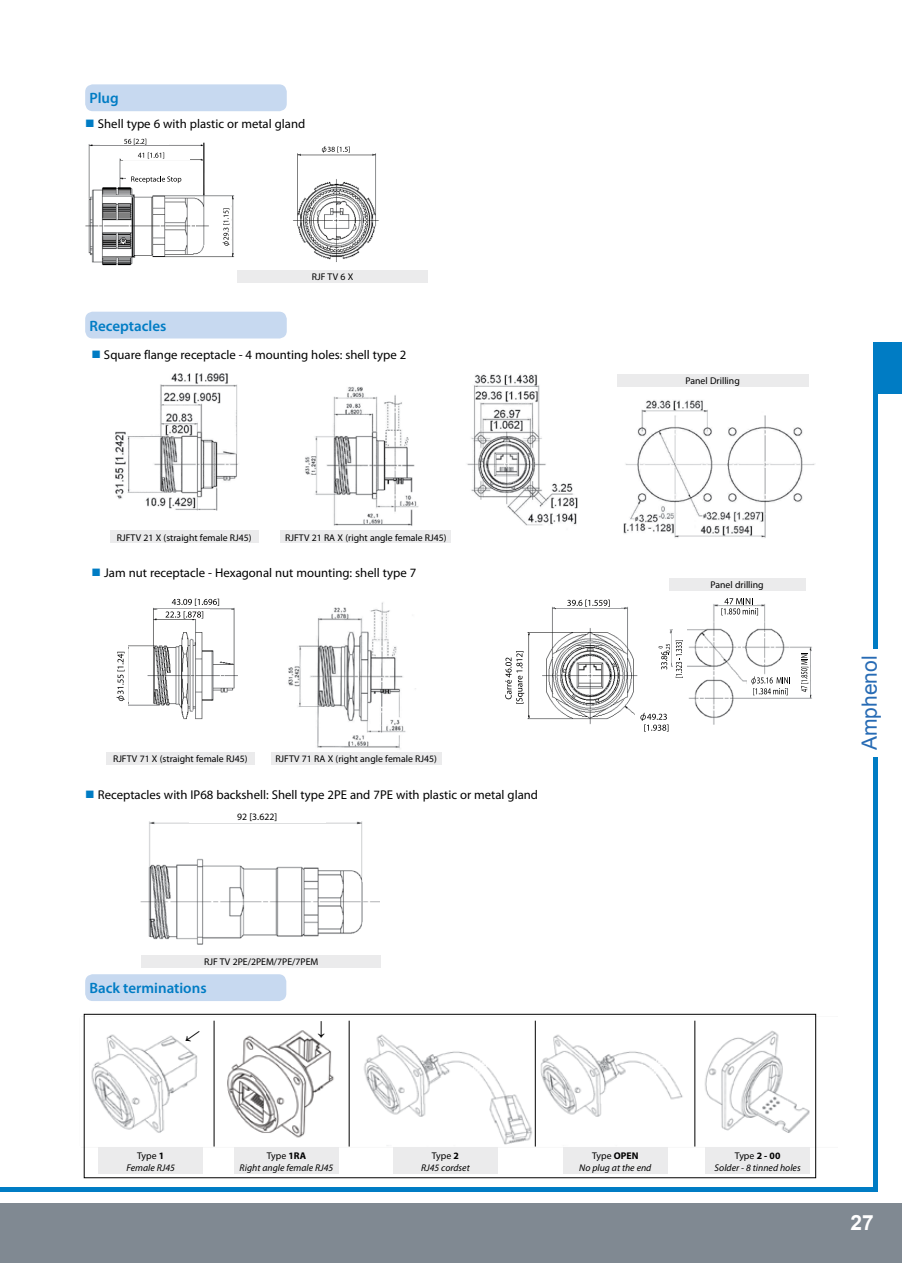
<style>
.page{position:relative;width:902px;height:1263px;background:#fff}
.page>*{position:absolute;margin:0;border:0;box-sizing:border-box;transform-origin:0 0}
.t1{font:21px "Arial";color:#276bb4}
.t2{font:700 21px "Arial";color:#fff}
.t3{font:900 18px "Arial";color:#000}
.t4{font:600 15px "Myriad Pro";color:#007cc4}
.t5{font:12.75px "Myriad Pro";color:#000}
.t6{font:12.15px "Myriad";color:#000}
.t7{font:9.75px "Myriad Pro";color:#000}
.t8{font:italic 9.75px/12px "Myriad Pro";color:#000;text-align:center}
.s1{color:#007cc4}
.s2{font-style:normal}
.s3{font-weight:700;font-style:normal}
</style>
<div class="page">
<div style="left:0;top:1203px;width:901px;height:60px;background:#808992"></div>
<hr style="left:0;top:1187px;width:877px;height:4px;background:#007cc4">
<hr style="left:873px;top:343px;width:4px;height:848px;background:#007cc4">
<div style="left:873px;top:343px;width:28px;height:51px;background:#007cc4"></div>
<div style="left:861px;top:649px;width:26px;height:107px;background:#fff"></div>
<img style="left:293px;top:153px;width:86px;height:109px">
<svg style="left:322px;top:146px;width:28px;height:7px"></svg>
<img style="left:623px;top:400px;width:192px;height:138px">
<img style="left:467px;top:374px;width:111px;height:152px">
<img style="left:115px;top:373px;width:123px;height:138px">
<img style="left:527px;top:606px;width:111px;height:119px">
<img style="left:669px;top:604px;width:143px;height:121px">
<div style="left:652px;top:634px;width:18px;height:42px;background:#fff"></div>
<div style="left:673px;top:627px;width:13px;height:55px;background:#fff"></div>
<svg style="left:658px;top:640px;width:25px;height:38px"></svg>
<div style="left:554px;top:596px;width:66px;height:11px;background:#fff"></div>
<svg style="left:567px;top:600px;width:42px;height:7px"></svg>
<div style="left:719px;top:594px;width:38px;height:11px;background:#fff"></div>
<div style="left:717px;top:607px;width:44px;height:12px;background:#fff"></div>
<svg style="left:721px;top:598px;width:37px;height:17px"></svg>
<div style="left:746px;top:675px;width:54px;height:21px;background:#fff"></div>
<svg style="left:751px;top:676px;width:39px;height:19px"></svg>
<div style="left:635px;top:710px;width:54px;height:25px;background:#fff"></div>
<svg style="left:640px;top:713px;width:28px;height:19px"></svg>
<div style="left:798px;top:651px;width:11px;height:46px;background:#fff"></div>
<svg style="left:801px;top:653px;width:7px;height:39px"></svg>
<svg style="left:505px;top:651px;width:19px;height:53px"></svg>
<img style="left:305px;top:387px;width:114px;height:139px">
<img style="left:128px;top:607px;width:110px;height:113px">
<div style="left:160px;top:597px;width:66px;height:11px;background:#fff"></div>
<div style="left:158px;top:610px;width:52px;height:9px;background:#fff"></div>
<svg style="left:165px;top:599px;width:54px;height:19px"></svg>
<svg style="left:117px;top:652px;width:8px;height:49px"></svg>
<img style="left:288px;top:602px;width:128px;height:147px">
<img style="left:85px;top:144px;width:150px;height:122px">
<svg style="left:124px;top:139px;width:22px;height:6px"></svg>
<div style="left:220px;top:202px;width:12px;height:47px;background:#fff"></div>
<svg style="left:223px;top:208px;width:6px;height:38px"></svg>
<div style="left:121px;top:148px;width:69px;height:11px;background:#fff"></div>
<svg style="left:138px;top:153px;width:26px;height:6px"></svg>
<div style="left:126px;top:174px;width:87px;height:11px;background:#fff"></div>
<svg style="left:131px;top:176px;width:50px;height:7px"></svg>
<hr style="left:203px;top:141px;width:2px;height:53px;background:#fff">
<hr style="left:203px;top:143px;width:1px;height:52px;background:#000">
<div style="left:237px;top:270px;width:191px;height:13px;background:#ebebec"></div>
<div style="left:110px;top:530px;width:149px;height:13px;background:#ebebec"></div>
<div style="left:106px;top:752px;width:149px;height:12px;background:#ebebec"></div>
<div style="left:281px;top:530px;width:170px;height:13px;background:#ebebec"></div>
<div style="left:271px;top:752px;width:170px;height:12px;background:#ebebec"></div>
<div style="left:617px;top:374px;width:191px;height:12px;background:#ebebec"></div>
<div style="left:669px;top:578px;width:136px;height:12px;background:#ebebec"></div>
<img style="left:140px;top:821px;width:239px;height:124px">
<div style="left:141px;top:955px;width:240px;height:12px;background:#ebebec"></div>
<div style="left:189px;top:810px;width:136px;height:13px;background:#fff"></div>
<div style="left:85px;top:84px;width:202px;height:27px;background:#c7d9f0;border-radius:8px"></div>
<div style="left:85px;top:974px;width:201px;height:27px;background:#c7d9f0;border-radius:8px"></div>
<div style="left:85px;top:312px;width:202px;height:26px;background:#c7d9f0;border-radius:8px"></div>
<img style="left:83px;top:1013px;width:734px;height:146px">
<div style="left:98px;top:1147px;width:105px;height:27px;background:#ebebec"></div>
<div style="left:234px;top:1147px;width:105px;height:27px;background:#ebebec"></div>
<div style="left:393px;top:1147px;width:105px;height:27px;background:#ebebec"></div>
<div style="left:562px;top:1147px;width:105px;height:27px;background:#ebebec"></div>
<div style="left:705px;top:1147px;width:105px;height:27px;background:#ebebec"></div>
<hr style="left:214px;top:1021px;width:1px;height:125px;background:#000">
<hr style="left:349px;top:1021px;width:1px;height:125px;background:#000">
<hr style="left:535px;top:1021px;width:1px;height:125px;background:#000">
<hr style="left:694px;top:1021px;width:1px;height:125px;background:#000">
<div style="left:84px;top:1014px;width:731px;height:164px;border:1px solid #000"></div>
<svg style="left:184px;top:1028px;width:17px;height:15px"></svg>
<p class="t4" style="left:89px;top:89px;width:31px">Plug</p>
<p class="t5" style="left:85px;top:116px;width:221px"><span class="s1">■</span> Shell type 6 with plastic or metal gland</p>
<p class="t4" style="left:89px;top:316px;width:78px">Receptacles</p>
<p class="t7" style="left:312px;top:271px;width:43px">RJF TV 6 X</p>
<p class="t5" style="left:91px;top:347px;width:316px"><span class="s1">■</span> Square flange receptacle - 4 mounting holes: shell type 2</p>
<p class="t7" style="left:685px;top:375px;width:56px">Panel Drilling</p>
<p class="t7" style="left:117px;top:532px;width:136px">RJFTV 21 X (straight female RJ45)</p>
<p class="t7" style="left:285px;top:532px;width:163px">RJFTV 21 RA X (right angle female RJ45)</p>
<p class="t5" style="left:91px;top:565px;width:326px"><span class="s1">■</span> Jam nut receptacle - Hexagonal nut mounting: shell type 7</p>
<p class="t7" style="left:113px;top:753px;width:136px">RJFTV 71 X (straight female RJ45)</p>
<p class="t7" style="left:275px;top:753px;width:163px">RJFTV 71 RA X (right angle female RJ45)</p>
<p class="t5" style="left:85px;top:787px;width:454px"><span class="s1">■</span> Receptacles with IP68 backshell: Shell type 2PE and 7PE with plastic or metal gland</p>
<p class="t6" style="left:234px;top:810px;width:51px">92 [3.622]</p>
<p class="t7" style="left:237px;top:811px;width:41px">92 [3.622]</p>
<p class="t7" style="left:710px;top:579px;width:55px">Panel drilling</p>
<h1 class="t1" style="left:855px;top:750px;width:96px;rotate:-90deg">Amphenol</h1>
<p class="t7" style="left:204px;top:956px;width:116px">RJF TV 2PE/2PEM/7PE/7PEM</p>
<p class="t4" style="left:89px;top:979px;width:119px">Back terminations</p>
<h2 class="t3" style="left:316px;top:1014px;width:10px">↓</h2>
<p class="t8" style="left:126px;top:1149px;width:50px"><span class="s2">Type</span> <span class="s3">1<br></span>Female RJ45</p>
<p class="t8" style="left:239px;top:1149px;width:95px"><span class="s2">Type</span> <span class="s3">1RA<br></span>Right angle female RJ45</p>
<p class="t8" style="left:421px;top:1149px;width:50px"><span class="s2">Type</span> <span class="s3">2<br></span>RJ45 cordset</p>
<p class="t8" style="left:579px;top:1149px;width:74px"><span class="s2">Type</span> <span class="s3">OPEN<br></span>No plug at the end</p>
<p class="t8" style="left:714px;top:1149px;width:88px"><span class="s2">Type</span> <span class="s3">2 - 00<br></span>Solder - 8 tinned holes</p>
<h1 class="t2" style="left:850px;top:1209px;width:25px">27</h1>
</div>
